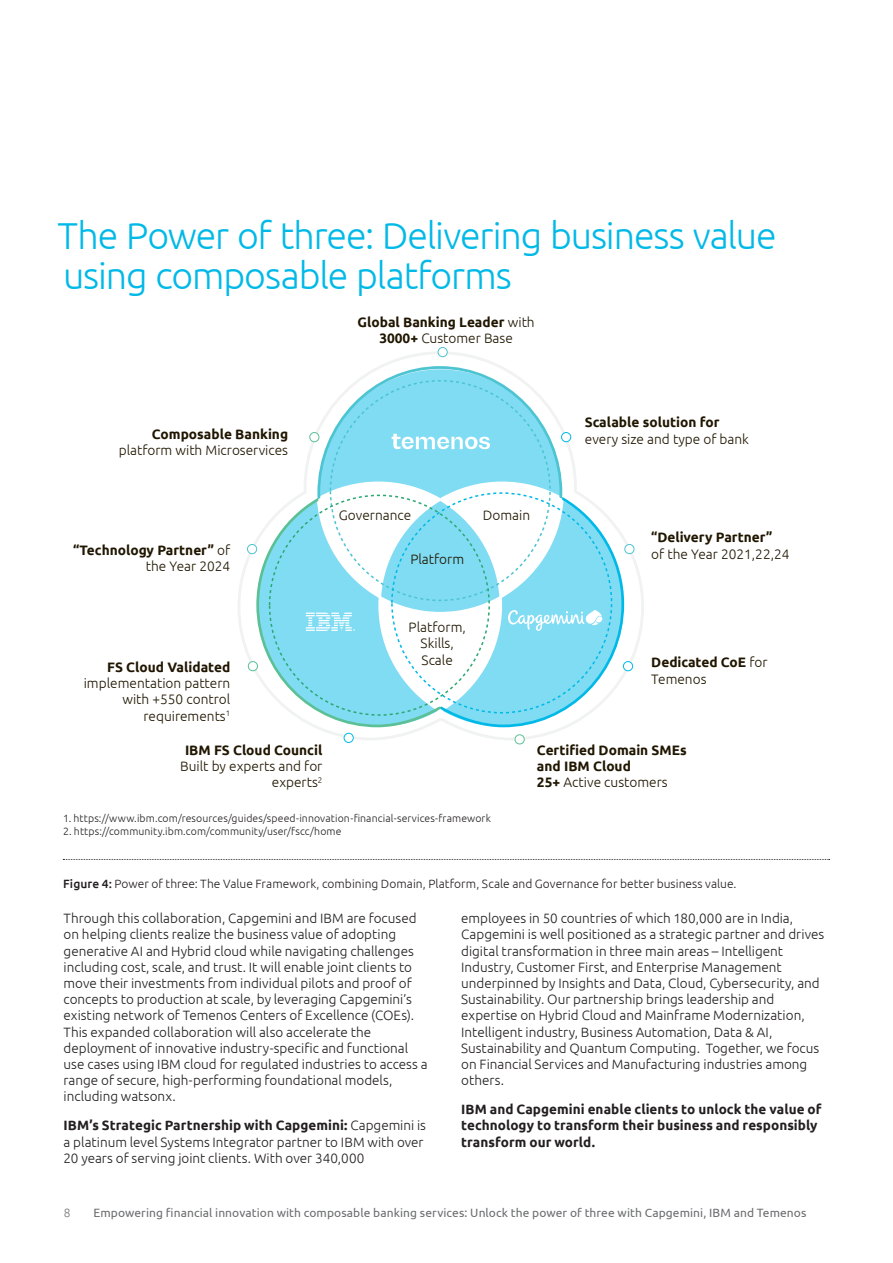
<style>
.page{position:relative;width:893px;height:1263px;background:#fff}
.page>*{position:absolute;margin:0;border:0;box-sizing:border-box;transform-origin:0 0}
.H1-style_1{font:300 37.5px/40.5px "Ubuntu";letter-spacing:-.03em;color:#00b9e7}
.t1{font:300 13.65px/16.4px "Ubuntu";color:#201600;text-align:right}
.t2{font:700 13.65px/16.4px "Ubuntu";color:#201600}
.chart-percentage{font:300 13.5px/16.2px "Ubuntu";color:#231f20}
.t3{font:700 13.5px/16.2px "Ubuntu";letter-spacing:.005em;color:#231f20}
.t4{font:12px "Ubuntu";letter-spacing:.005em;color:#6c6d70}
.chart-percentage-2{font:300 12px "Ubuntu";letter-spacing:.005em;color:#231f20}
.t5{font:300 12px "Ubuntu";color:#76787b}
.chart-percentage-3{font:300 10.5px "Ubuntu";letter-spacing:.01em;color:#231f20}
.s1{font-weight:300}
.s2{font-weight:700}
.s3{font-weight:500}
</style>
<div class="page">
<svg style="left:458px;top:539px;width:186px;height:202px"></svg>
<svg style="left:238px;top:540px;width:186px;height:201px"></svg>
<div style="left:623px;top:662px;width:10px;height:9px;background:#fff;border-radius:50%"></div>
<div style="left:623px;top:661px;width:10px;height:10px;border:1px solid #00b9e7;border-radius:50%"></div>
<div style="left:248px;top:662px;width:9px;height:9px;background:#fff;border-radius:50%"></div>
<div style="left:248px;top:661px;width:10px;height:10px;border:1px solid #5bc095;border-radius:50%"></div>
<div style="left:625px;top:544px;width:9px;height:10px;background:#fff;border-radius:50%"></div>
<div style="left:624px;top:544px;width:10px;height:10px;border:1px solid #4cc4d1;border-radius:50%"></div>
<div style="left:247px;top:544px;width:10px;height:10px;background:#fff;border-radius:50%"></div>
<div style="left:247px;top:544px;width:10px;height:10px;border:1px solid #4cc4d1;border-radius:50%"></div>
<div style="left:515px;top:735px;width:9px;height:9px;background:#fff;border-radius:50%"></div>
<div style="left:515px;top:734px;width:10px;height:10px;border:1px solid #5bc095;border-radius:50%"></div>
<div style="left:344px;top:733px;width:9px;height:9px;background:#fff;border-radius:50%"></div>
<div style="left:344px;top:733px;width:10px;height:10px;border:1px solid #00b9e7;border-radius:50%"></div>
<div style="left:438px;top:347px;width:10px;height:10px;border:1px solid #4cc4d1;border-radius:50%"></div>
<svg style="left:256px;top:351px;width:369px;height:377px"></svg>
<svg style="left:63px;top:859px;width:767px;height:1px"></svg>
<p class="H1-style_1" style="left:58px;top:214px;width:720px">The Power of three: Delivering business value using composable platforms</p>
<p class="t2" style="left:358px;top:314px;width:179px;text-align:center">Global Banking Leader <span class="s1">with<br></span>3000+ <span class="s1">Customer Base</span></p>
<p class="t1" style="left:119px;top:425px;width:171px"><span class="s2">Composable Banking </span>platform with Microservices</p>
<p class="t1" style="left:585px;top:414px;width:166px;text-align:left"><span class="s2">Scalable solution for </span>every size and type of bank</p>
<p class="t2" style="left:73px;top:542px;width:159px;text-align:right">“Technology Partner” <span class="s1">of the Year 2024</span></p>
<p class="t1" style="left:339px;top:506px;width:74px">Governance</p>
<p class="t1" style="left:483px;top:506px;width:49px">Domain</p>
<p class="t1" style="left:410px;top:551px;width:55px">Platform</p>
<p class="t1" style="left:651px;top:529px;width:140px;text-align:left"><span class="s2">“Delivery Partner”<br></span>of the Year 2021,22,24</p>
<p class="t1" style="left:84px;top:658px;width:148px"><span class="s2">FS Cloud Validated </span>implementation pattern with +550 control requirements<sup>1</sup></p>
<p class="t1" style="left:180px;top:741px;width:144px"><span class="s2">IBM FS Cloud Council<br></span>Built by experts and for experts<sup>2</sup></p>
<p class="t1" style="left:409px;top:618px;width:59px;text-align:center">Platform,<br>Skills,<br>Scale</p>
<p class="t2" style="left:651px;top:654px;width:118px">Dedicated CoE <span class="s1">for<br>Temenos</span></p>
<p class="t2" style="left:537px;top:741px;width:151px">Certified Domain SMEs and IBM Cloud<br>25+ <span class="s1">Active customers</span></p>
<p class="chart-percentage-3" style="left:63px;top:812px;width:429px">1. https://www.ibm.com/resources/guides/speed-innovation-financial-services-framework</p>
<p class="chart-percentage-3" style="left:63px;top:824px;width:280px">2. https://community.ibm.com/community/user/fscc/home</p>
<p class="chart-percentage-2" style="left:63px;top:877px;width:675px"><span class="s3">Figure 4:</span> Power of three: The Value Framework, combining Domain, Platform, Scale and Governance for better business value.</p>
<p class="chart-percentage" style="left:64px;top:910px;width:366px">Through this collaboration, Capgemini and IBM are focused on helping clients realize the business value of adopting generative AI and Hybrid cloud while navigating challenges including cost, scale, and trust. It will enable joint clients to move their investments from individual pilots and proof of concepts to production at scale, by leveraging Capgemini’s existing network of Temenos Centers of Excellence (COEs).<br>This expanded collaboration will also accelerate the deployment of innovative industry-specific and functional use cases using IBM cloud for regulated industries to access a range of secure, high-performing foundational models, including watsonx.</p>
<p class="chart-percentage" style="left:64px;top:1117px;width:364px"><span class="s2">IBM’s Strategic Partnership with Capgemini:</span> Capgemini is a platinum level Systems Integrator partner to IBM with over<br>20 years of serving joint clients. With over 340,000</p>
<p class="chart-percentage" style="left:461px;top:910px;width:365px">employees in 50 countries of which 180,000 are in India, Capgemini is well positioned as a strategic partner and drives digital transformation in three main areas – Intelligent Industry, Customer First, and Enterprise Management underpinned by Insights and Data, Cloud, Cybersecurity, and Sustainability. Our partnership brings leadership and expertise on Hybrid Cloud and Mainframe Modernization, Intelligent industry, Business Automation, Data &amp; AI, Sustainability and Quantum Computing. Together, we focus on Financial Services and Manufacturing industries among others.</p>
<p class="t3" style="left:461px;top:1101px;width:362px">IBM and Capgemini enable clients to unlock the value of technology to transform their business and responsibly transform our world.</p>
<p class="t5" style="left:64px;top:1205px;width:8px">8</p>
<p class="t4" style="left:94px;top:1205px;width:714px">Empowering financial innovation with composable banking services: Unlock the power of three with Capgemini, IBM and Temenos</p>
</div>
